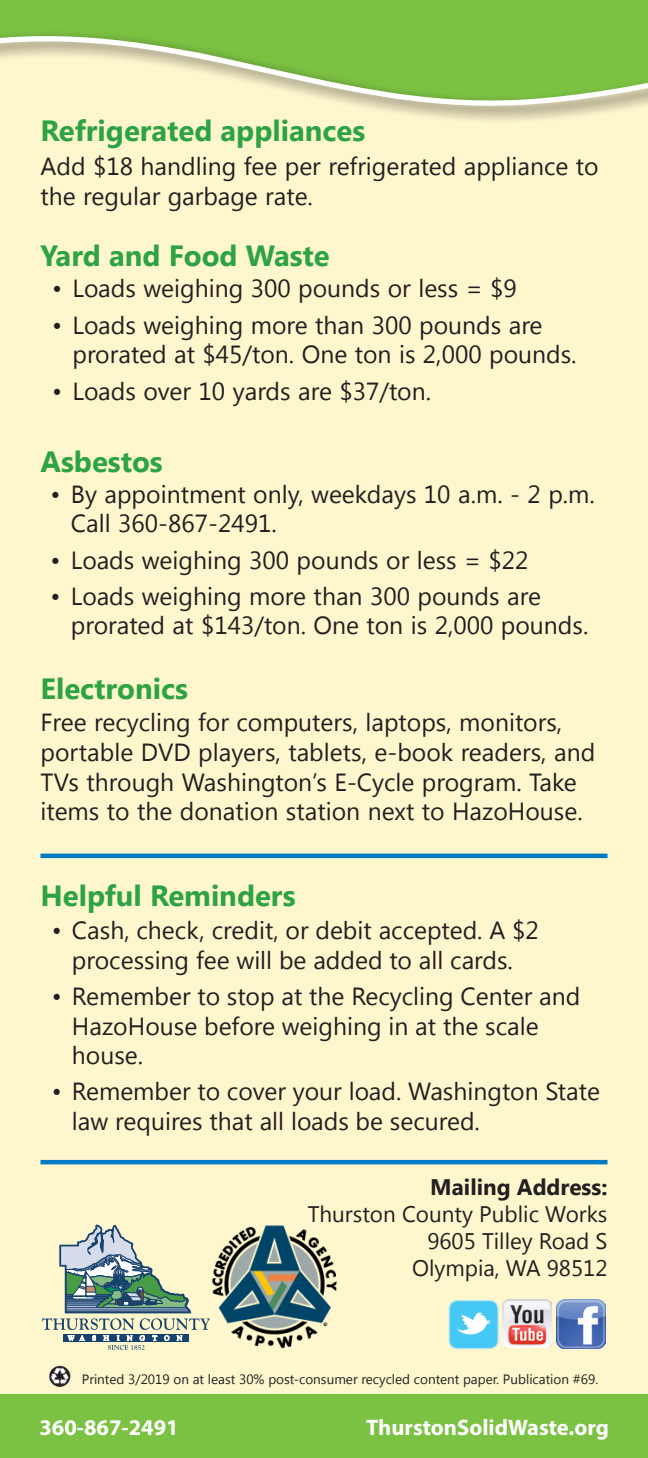
<style>
.page{position:relative;width:648px;height:1458px;background:#fef7ce}
.page>*{position:absolute;margin:0;border:0;box-sizing:border-box;transform-origin:0 0}
.t1{font:700 29.25px "Segoe UI";color:#2da343}
.t2{font:24.75px/29.7px "Segoe UI";color:#231f20}
.t3{font:22.5px/27px "Segoe UI";color:#231f20;text-align:right}
.t4{font:700 22.5px "Myriad Pro";color:#fff}
.t5{font:700 22.5px "Segoe UI";color:#231f20}
.For_more_information{font:13.5px "Segoe UI";color:#231f20}
</style>
<div class="page">
<hr style="left:40px;top:1160px;width:568px;height:4px;background:#007ac2">
<svg style="left:42px;top:1224px;width:157px;height:126px"></svg>
<div style="left:449px;top:1301px;width:49px;height:48px;background:#45c8f4;border-radius:9px"></div>
<div style="left:449px;top:1300px;width:50px;height:49px;border:1px solid #b1e2f9;border-radius:9px"></div>
<svg style="left:456px;top:1312px;width:35px;height:23px"></svg>
<img style="left:557px;top:1300px;width:48px;height:48px">
<img style="left:503px;top:1299px;width:48px;height:49px">
<div style="left:0;top:0;width:648px;height:11px;background:#7bc142"></div>
<div style="left:0;top:30px;width:648px;height:94px;background:#231f20;opacity:.75"></div>
<svg style="left:0;top:11px;width:648px;height:104px;fill:#7bc142"></svg>
<img style="left:199px;top:1225px;width:138px;height:124px">
<img style="left:49px;top:1365px;width:22px;height:22px">
<div style="left:0;top:1395px;width:648px;height:63px;background:#7bc142"></div>
<hr style="left:40px;top:854px;width:568px;height:4px;background:#007ac2">
<p class="t1" style="left:40px;top:110px;width:326px">Refrigerated appliances</p>
<p class="t2" style="left:40px;top:150px;width:560px">Add $18 handling fee per refrigerated appliance to the regular garbage rate.</p>
<p class="t1" style="left:40px;top:235px;width:291px">Yard and Food Waste</p>
<p class="t2" style="left:52px;top:273px;width:466px">• Loads weighing 300 pounds or less = $9</p>
<p class="t2" style="left:72px;top:309px;width:506px;text-indent:-20px">• Loads weighing more than 300 pounds are prorated at $45/ton. One ton is 2,000 pounds.</p>
<p class="t2" style="left:52px;top:375px;width:380px">• Loads over 10 yards are $37/ton.</p>
<p class="t1" style="left:40px;top:441px;width:124px">Asbestos</p>
<p class="t2" style="left:71px;top:478px;width:526px;text-indent:-20px">• By appointment only, weekdays 10 a.m. - 2 p.m.<br>Call 360-867-2491.</p>
<p class="t2" style="left:51px;top:544px;width:479px">• Loads weighing 300 pounds or less = $22</p>
<p class="t2" style="left:71px;top:580px;width:519px;text-indent:-20px">• Loads weighing more than 300 pounds are prorated at $143/ton. One ton is 2,000 pounds.</p>
<p class="t1" style="left:40px;top:667px;width:149px">Electronics</p>
<p class="t2" style="left:40px;top:706px;width:556px">Free recycling for computers, laptops, monitors, portable DVD players, tablets, e-book readers, and TVs through Washington’s E-Cycle program. Take items to the donation station next to HazoHouse.</p>
<p class="t1" style="left:40px;top:874px;width:257px">Helpful Reminders</p>
<p class="t2" style="left:52px;top:914px;width:489px;text-align:center">• Cash, check, credit, or debit accepted. A $2 processing fee will be added to all cards.</p>
<p class="t2" style="left:72px;top:980px;width:510px;text-indent:-20px">• Remember to stop at the Recycling Center and<br>HazoHouse before weighing in at the scale house.</p>
<p class="t2" style="left:72px;top:1076px;width:530px;text-indent:-20px">• Remember to cover your load. Washington State law requires that all loads be secured.</p>
<p class="t5" style="left:430px;top:1171px;width:179px">Mailing Address:</p>
<p class="t3" style="left:308px;top:1200px;width:301px">Thurston County Public Works</p>
<p class="t3" style="left:412px;top:1227px;width:197px">9605 Tilley Road S<br>Olympia, WA 98512</p>
<p class="For_more_information" style="left:82px;top:1370px;width:518px">Printed 3/2019 on at least 30% post-consumer recycled content paper. Publication #69.</p>
<p class="t4" style="left:39px;top:1413px;width:141px">360-867-2491</p>
<p class="t4" style="left:366px;top:1412px;width:244px">ThurstonSolidWaste.org</p>
</div>
